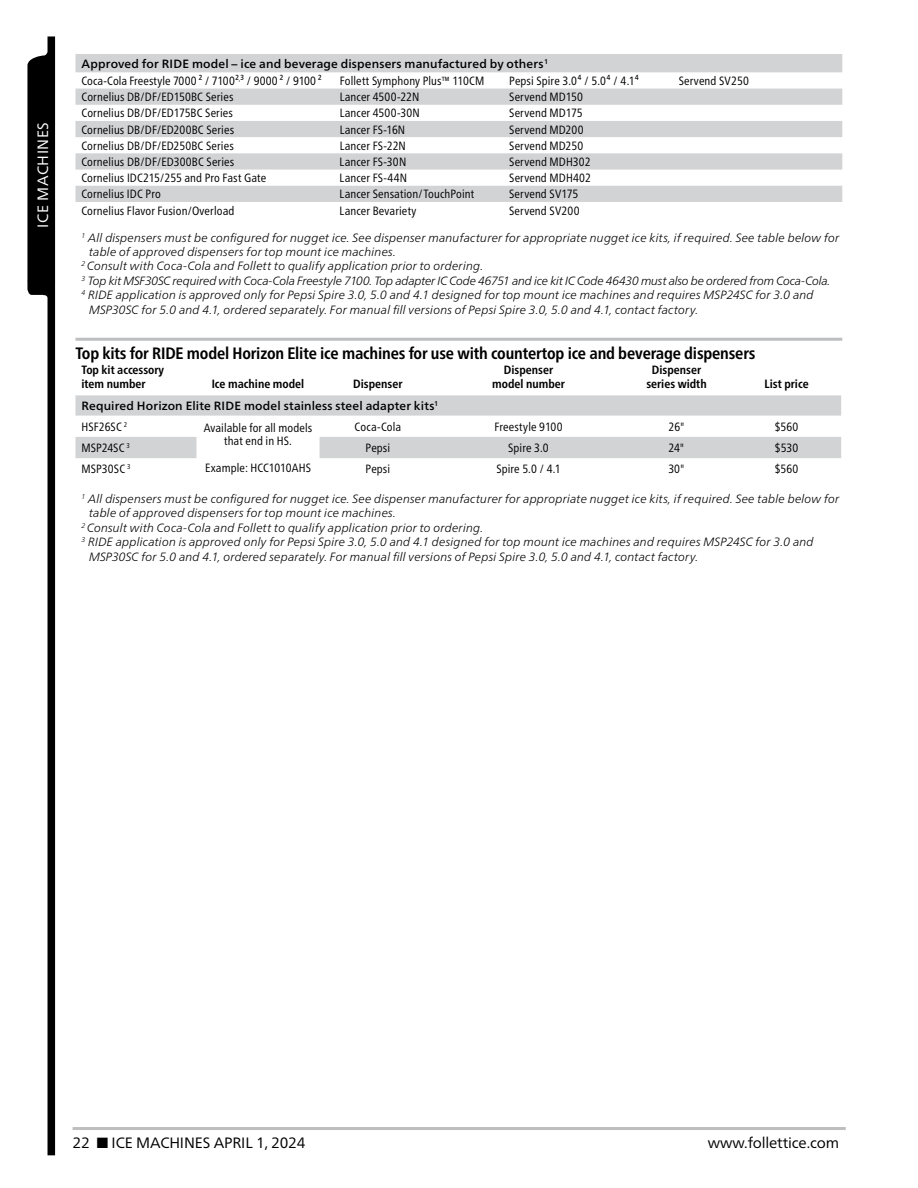
<style>
.page{position:relative;width:918px;height:1188px;background:#fff}
.page>*{position:absolute;margin:0;border:0;box-sizing:border-box;transform-origin:0 0}
.t1{font:700 condensed 16.5px "Frutiger Neue LT Pro";letter-spacing:-.01em;color:#000}
.t2{font:15px "Frutiger Neue LT Pro";letter-spacing:-.01em;color:#000}
.t3{font:15px "Frutiger Neue LT Pro";letter-spacing:.03em;color:#fff}
.t4{font:italic 300 12px "Frutiger Neue LT Pro";letter-spacing:.01em;color:#000}
.t5{font:condensed 12px/13.5px "Frutiger Neue LT Pro";letter-spacing:.01em;color:#000;text-align:center}
.t6{font:500 12px/17.4px "Frutiger Neue LT Pro";letter-spacing:.015em;color:#000}
.t7{font:italic 300 12px "Frutiger Neue LT Pro";letter-spacing:-.02em;color:#000}
.t8{font:700 condensed 12px/13.5px "Frutiger Neue LT Pro";color:#000;text-align:center}
.s1{font-weight:400;font-stretch:condensed}
</style>
<div class="page">
<hr style="left:73px;top:1127px;width:773px;height:3px;background:#bcbec0">
<svg style="left:27px;top:36px;width:28px;height:1119px"></svg>
<hr style="left:75px;top:338px;width:767px;height:3px;background:#bcbec0">
<svg style="left:75px;top:54px;width:767px;height:148px;fill:#d1d3d4"></svg>
<svg style="left:75px;top:395px;width:766px;height:63px;fill:#d1d3d4"></svg>
<p class="t3" style="left:34px;top:228px;width:107px;rotate:-90deg">ICE MACHINES</p>
<p class="t6" style="left:81px;top:55px;width:468px">Approved for RIDE model – ice and beverage dispensers manufactured by others<sup>1<br></sup><span class="s1">Coca-Cola Freestyle 7000 ² / 7100²</span><sup>,</sup><span class="s1">³ / 9000 ² / 9100 ²</span></p>
<p class="t5" style="left:340px;top:74px;width:146px">Follett Symphony Plus™ 110CM</p>
<p class="t5" style="left:509px;top:74px;width:131px">Pepsi Spire 3.0⁴ / 5.0⁴ / 4.1⁴</p>
<p class="t5" style="left:679px;top:74px;width:72px">Servend SV250</p>
<p class="t5" style="left:81px;top:90px;width:154px">Cornelius DB/DF/ED150BC Series</p>
<p class="t5" style="left:340px;top:90px;width:81px">Lancer 4500-22N</p>
<p class="t5" style="left:509px;top:90px;width:75px">Servend MD150</p>
<p class="t5" style="left:81px;top:106px;width:153px">Cornelius DB/DF/ED175BC Series</p>
<p class="t5" style="left:340px;top:106px;width:82px">Lancer 4500-30N</p>
<p class="t5" style="left:509px;top:106px;width:75px">Servend MD175</p>
<p class="t5" style="left:81px;top:123px;width:154px">Cornelius DB/DF/ED200BC Series</p>
<p class="t5" style="left:340px;top:123px;width:67px">Lancer FS-16N</p>
<p class="t5" style="left:509px;top:123px;width:76px">Servend MD200</p>
<p class="t5" style="left:81px;top:139px;width:154px">Cornelius DB/DF/ED250BC Series</p>
<p class="t5" style="left:340px;top:139px;width:68px">Lancer FS-22N</p>
<p class="t5" style="left:509px;top:139px;width:76px">Servend MD250</p>
<p class="t5" style="left:81px;top:155px;width:154px">Cornelius DB/DF/ED300BC Series</p>
<p class="t5" style="left:340px;top:155px;width:68px">Lancer FS-30N</p>
<p class="t5" style="left:509px;top:155px;width:83px">Servend MDH302</p>
<p class="t5" style="left:81px;top:171px;width:186px">Cornelius IDC215/255 and Pro Fast Gate</p>
<p class="t5" style="left:340px;top:171px;width:69px">Lancer FS-44N</p>
<p class="t5" style="left:509px;top:171px;width:83px">Servend MDH402</p>
<p class="t5" style="left:81px;top:187px;width:81px">Cornelius IDC Pro</p>
<p class="t5" style="left:340px;top:187px;width:136px">Lancer Sensation/TouchPoint</p>
<p class="t5" style="left:509px;top:187px;width:71px">Servend SV175</p>
<p class="t5" style="left:81px;top:204px;width:154px">Cornelius Flavor Fusion/Overload</p>
<p class="t5" style="left:340px;top:204px;width:78px">Lancer Bevariety</p>
<p class="t5" style="left:509px;top:204px;width:72px">Servend SV200</p>
<p class="t4" style="left:81px;top:230px;width:759px"><sup>1</sup> All dispensers must be configured for nugget ice. See dispenser manufacturer for appropriate nugget ice kits, if required. See table below for</p>
<p class="t4" style="left:89px;top:245px;width:308px">table of approved dispensers for top mount ice machines.</p>
<p class="t4" style="left:81px;top:259px;width:403px"><sup>2</sup> Consult with Coca-Cola and Follett to qualify application prior to ordering.</p>
<p class="t7" style="left:81px;top:274px;width:750px"><sup>3</sup> Top kit MSF30SC required with Coca-Cola Freestyle 7100. Top adapter IC Code 46751 and ice kit IC Code 46430 must also be ordered from Coca-Cola.</p>
<p class="t4" style="left:81px;top:288px;width:734px"><sup>4</sup> RIDE application is approved only for Pepsi Spire 3.0, 5.0 and 4.1 designed for top mount ice machines and requires MSP24SC for 3.0 and</p>
<p class="t4" style="left:89px;top:302px;width:611px">MSP30SC for 5.0 and 4.1, ordered separately. For manual fill versions of Pepsi Spire 3.0, 5.0 and 4.1, contact factory.</p>
<h1 class="t1" style="left:75px;top:344px;width:681px">Top kits for RIDE model Horizon Elite ice machines for use with countertop ice and beverage dispensers</h1>
<p class="t8" style="left:81px;top:363px;width:84px;text-align:left">Top kit accessory item number</p>
<p class="t8" style="left:492px;top:363px;width:74px">Dispenser model number</p>
<p class="t8" style="left:646px;top:363px;width:62px">Dispenser series width</p>
<p class="t8" style="left:212px;top:377px;width:94px">Ice machine model</p>
<p class="t8" style="left:353px;top:377px;width:51px">Dispenser</p>
<p class="t8" style="left:765px;top:377px;width:46px">List price</p>
<p class="t6" style="left:81px;top:395px;width:358px;line-height:20.9px">Required Horizon Elite RIDE model stainless steel adapter kits<sup>1<br></sup><span class="s1">HSF26SC</span> <sup>2</sup></p>
<p class="t5" style="left:355px;top:420px;width:48px">Coca-Cola</p>
<p class="t5" style="left:494px;top:420px;width:70px">Freestyle 9100</p>
<p class="t5" style="left:669px;top:420px;width:17px">26"</p>
<p class="t5" style="left:775px;top:420px;width:25px">$560</p>
<p class="t5" style="left:204px;top:421px;width:110px">Available for all models that end in HS.</p>
<p class="t5" style="left:205px;top:461px;width:107px">Example: HCC1010AHS</p>
<p class="t5" style="left:82px;top:441px;width:50px">MSP24SC <sup>3</sup></p>
<p class="t5" style="left:366px;top:441px;width:26px">Pepsi</p>
<p class="t5" style="left:508px;top:441px;width:42px">Spire 3.0</p>
<p class="t5" style="left:669px;top:441px;width:17px">24"</p>
<p class="t5" style="left:775px;top:441px;width:25px">$530</p>
<p class="t5" style="left:81px;top:462px;width:51px">MSP30SC <sup>3</sup></p>
<p class="t5" style="left:366px;top:462px;width:26px">Pepsi</p>
<p class="t5" style="left:496px;top:462px;width:66px">Spire 5.0 / 4.1</p>
<p class="t5" style="left:668px;top:462px;width:18px">30"</p>
<p class="t5" style="left:775px;top:462px;width:25px">$560</p>
<p class="t4" style="left:81px;top:492px;width:759px"><sup>1</sup> All dispensers must be configured for nugget ice. See dispenser manufacturer for appropriate nugget ice kits, if required. See table below for</p>
<p class="t4" style="left:89px;top:506px;width:308px">table of approved dispensers for top mount ice machines.</p>
<p class="t4" style="left:81px;top:521px;width:403px"><sup>2</sup> Consult with Coca-Cola and Follett to qualify application prior to ordering.</p>
<p class="t4" style="left:81px;top:535px;width:734px"><sup>3</sup> RIDE application is approved only for Pepsi Spire 3.0, 5.0 and 4.1 designed for top mount ice machines and requires MSP24SC for 3.0 and</p>
<p class="t4" style="left:89px;top:549px;width:611px">MSP30SC for 5.0 and 4.1, ordered separately. For manual fill versions of Pepsi Spire 3.0, 5.0 and 4.1, contact factory.</p>
<p class="t2" style="left:73px;top:1134px;width:234px">22 ■ ICE MACHINES APRIL 1, 2024</p>
<p class="t2" style="left:708px;top:1134px;width:133px">www.follettice.com</p>
</div>
